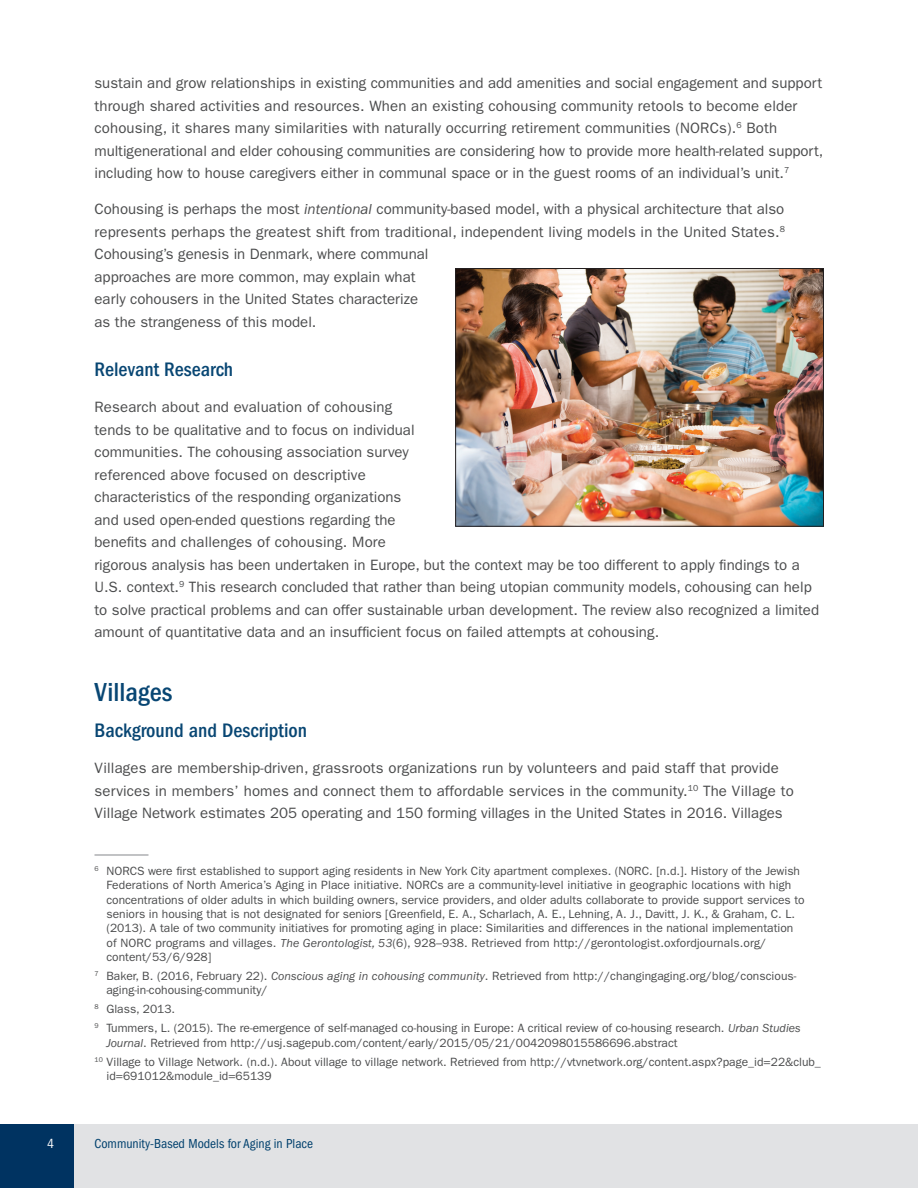
<style>
.page{position:relative;width:918px;height:1188px;background:#fff}
.page>*{position:absolute;margin:0;border:0;box-sizing:border-box;transform-origin:0 0}
.t1{font:500 condensed 27px "ITC Franklin Gothic Std";color:#084673}
.t2{font:500 condensed 20.25px "ITC Franklin Gothic Std";color:#084673}
.t3{font:15px/22.5px "ITC Franklin Gothic Std";color:#4b4c4d}
.t4{font:condensed 13.5px "ITC Franklin Gothic Std";color:#00406d}
.t5{font:condensed 13.5px "ITC Franklin Gothic Std";color:#fff}
.t6{font:12px/14.4px "ITC Franklin Gothic Std";color:#4b4c4d}
.s1{font-style:italic}
</style>
<div class="page">
<div style="left:0;top:1124px;width:918px;height:64px;background:#e1e2e4"></div>
<div style="left:0;top:1124px;width:74px;height:64px;background:#003361"></div>
<hr style="left:94px;top:854px;width:54px;height:2px;background:#939598">
<img style="left:457px;top:270px;width:365px;height:255px">
<div style="left:455px;top:268px;width:369px;height:259px;border:1px solid #231f20"></div>
<p class="t3" style="left:94px;top:72px;width:730px">sustain and grow relationships in existing communities and add amenities and social engagement and support through shared activities and resources. When an existing cohousing community retools to become elder cohousing, it shares many similarities with naturally occurring retirement communities (NORCs).<sup>6</sup> Both multigenerational and elder cohousing communities are considering how to provide more health-related support, including how to house caregivers either in communal space or in the guest rooms of an individual’s unit.<sup>7</sup></p>
<p class="t3" style="left:94px;top:198px;width:692px">Cohousing is perhaps the most <span class="s1">intentional</span> community-based model, with a physical architecture that also represents perhaps the greatest shift from traditional, independent living models in the United States.<sup>8<br></sup>Cohousing’s genesis in Denmark, where communal<br>approaches are more common, may explain what<br>early cohousers in the United States characterize<br>as the strangeness of this model.</p>
<h2 class="t2" style="left:94px;top:358px;width:140px">Relevant Research</h2>
<p class="t3" style="left:94px;top:396px;width:726px">Research about and evaluation of cohousing<br>tends to be qualitative and to focus on individual<br>communities. The cohousing association survey<br>referenced above focused on descriptive<br>characteristics of the responding organizations<br>and used open-ended questions regarding the<br>benefits and challenges of cohousing. More<br>rigorous analysis has been undertaken in Europe, but the context may be too different to apply findings to a U.S. context.<sup>9</sup> This research concluded that rather than being utopian community models, cohousing can help to solve practical problems and can offer sustainable urban development. The review also recognized a limited amount of quantitative data and an insufficient focus on failed attempts at cohousing.</p>
<h1 class="t1" style="left:94px;top:677px;width:80px">Villages</h1>
<h2 class="t2" style="left:94px;top:719px;width:214px">Background and Description</h2>
<p class="t3" style="left:94px;top:757px;width:701px">Villages are membership-driven, grassroots organizations run by volunteers and paid staff that provide services in members’ homes and connect them to affordable services in the community.<sup>10</sup> The Village to<br>Village Network estimates 205 operating and 150 forming villages in the United States in 2016. Villages</p>
<p class="t6" style="left:106px;top:864px;width:700px;text-indent:-12px"><sup>6</sup> NORCS were first established to support aging residents in New York City apartment complexes. (NORC. [n.d.]. History of the Jewish Federations of North America’s Aging in Place initiative. NORCs are a community-level initiative in geographic locations with high concentrations of older adults in which building owners, service providers, and older adults collaborate to provide support services to seniors in housing that is not designated for seniors [Greenfield, E. A., Scharlach, A. E., Lehning, A. J., Davitt, J. K., &amp; Graham, C. L. (2013). A tale of two community initiatives for promoting aging in place: Similarities and differences in the national implementation of NORC programs and villages. <span class="s1">The Gerontologist, 53</span>(6), 928–938. Retrieved from http://gerontologist.oxfordjournals.org/ content/53/6/928]</p>
<p class="t6" style="left:106px;top:969px;width:691px;text-indent:-12px"><sup>7</sup> Baker, B. (2016, February 22). <span class="s1">Conscious aging in cohousing community</span>. Retrieved from http://changingaging.org/blog/conscious&shy;aging-in-cohousing-community/</p>
<p class="t6" style="left:94px;top:1000px;width:708px;line-height:18.9px"><sup>8</sup> Glass, 2013.<br><sup>9</sup> Tummers, L. (2015). The re-emergence of self-managed co-housing in Europe: A critical review of co-housing research. <span class="s1">Urban Studies</span></p>
<p class="t6" style="left:94px;top:1033px;width:728px;line-height:18.9px;text-indent:12px"><span class="s1">Journal</span>. Retrieved from http://usj.sagepub.com/content/early/2015/05/21/0042098015586696.abstract<br><sup>10</sup> Village to Village Network. (n.d.). About village to village network. Retrieved from http://vtvnetwork.org/content.aspx?page_id=22&amp;club_</p>
<p class="t6" style="left:106px;top:1069px;width:167px">id=691012&amp;module_id=65139</p>
<p class="t5" style="left:47px;top:1136px;width:8px">4</p>
<p class="t4" style="left:94px;top:1136px;width:220px">Community-Based Models for Aging in Place</p>
</div>
